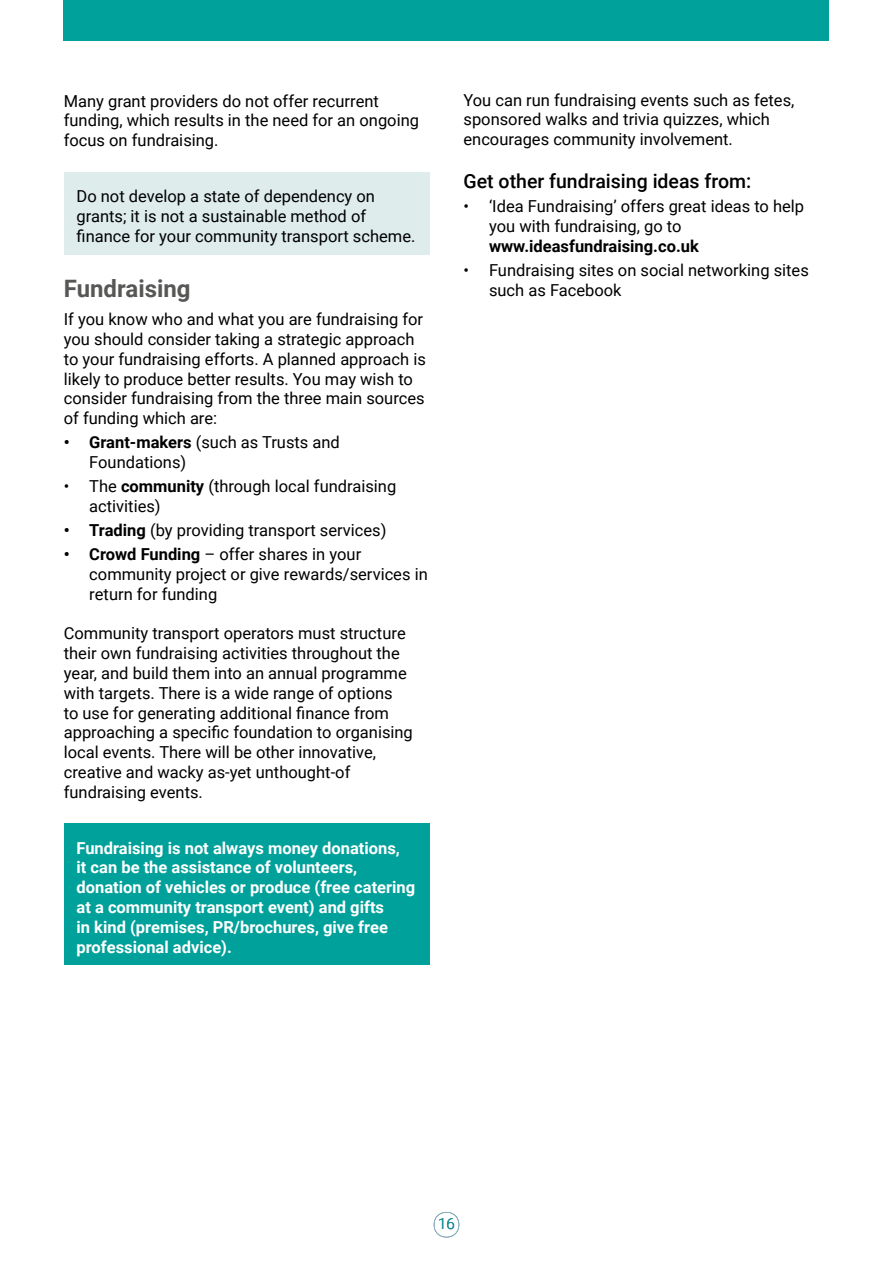
<style>
.page{position:relative;width:893px;height:1263px;background:#fff}
.page>*{position:absolute;margin:0;border:0;box-sizing:border-box;transform-origin:0 0}
.t1{font:700 24px "Roboto";color:#575756}
.t2{font:500 19.5px "Roboto";color:#000}
.t3{font:16.5px/19.8px "Roboto";color:#000}
.t4{font:700 16.5px/19.8px "Roboto";color:#fff}
.t5{font:700 16.5px "Roboto";color:#000}
.t6{font:300 15px "Roboto";color:#00a19a}
.s1{font-weight:700}
</style>
<div class="page">
<svg style="left:434px;top:1212px;width:25px;height:25px"></svg>
<div style="left:64px;top:0;width:765px;height:40px;background:#00a19a"></div>
<div style="left:64px;top:172px;width:365px;height:82px;background:#deecec"></div>
<div style="left:64px;top:823px;width:365px;height:142px;background:#00a19a"></div>
<p class="t3" style="left:64px;top:90px;width:357px">Many grant providers do not offer recurrent funding, which results in the need for an ongoing focus on fundraising.</p>
<p class="t3" style="left:77px;top:186px;width:340px">Do not develop a state of dependency on grants; it is not a sustainable method of finance for your community transport scheme.</p>
<h1 class="t1" style="left:64px;top:272px;width:128px">Fundraising</h1>
<p class="t3" style="left:64px;top:309px;width:364px">If you know who and what you are fundraising for you should consider taking a strategic approach to your fundraising efforts. A planned approach is likely to produce better results. You may wish to consider fundraising from the three main sources of funding which are:</p>
<p class="t3" style="left:89px;top:432px;width:252px;text-indent:-26px"><span class="s1">• Grant-makers</span> (such as Trusts and<br>Foundations)</p>
<p class="t3" style="left:89px;top:476px;width:309px;text-indent:-26px">• The <span class="s1">community</span> (through local fundraising activities)</p>
<p class="t3" style="left:64px;top:520px;width:324px"><span class="s1">• Trading</span> (by providing transport services)</p>
<p class="t3" style="left:89px;top:544px;width:340px;text-indent:-26px"><span class="s1">• Crowd Funding</span> – offer shares in your community project or give rewards/services in return for funding</p>
<p class="t3" style="left:64px;top:623px;width:351px">Community transport operators must structure their own fundraising activities throughout the year, and build them into an annual programme with targets. There is a wide range of options<br>to use for generating additional finance from approaching a specific foundation to organising local events. There will be other innovative, creative and wacky as-yet unthought-of fundraising events.</p>
<p class="t4" style="left:77px;top:837px;width:340px">Fundraising is not always money donations,<br>it can be the assistance of volunteers, donation of vehicles or produce (free catering at a community transport event) and gifts<br>in kind (premises, PR/brochures, give free professional advice).</p>
<p class="t3" style="left:463px;top:89px;width:332px">You can run fundraising events such as fetes, sponsored walks and trivia quizzes, which encourages community involvement.</p>
<p class="t2" style="left:463px;top:168px;width:289px">Get other fundraising ideas from:</p>
<p class="t3" style="left:489px;top:196px;width:317px;text-indent:-26px">• ‘Idea Fundraising’ offers great ideas to help you with fundraising, go to</p>
<p class="t5" style="left:489px;top:235px;width:211px">www.ideasfundraising.co.uk</p>
<p class="t3" style="left:489px;top:260px;width:321px;text-indent:-26px">• Fundraising sites on social networking sites such as Facebook</p>
<p class="t6" style="left:438px;top:1213px;width:18px">16</p>
</div>
